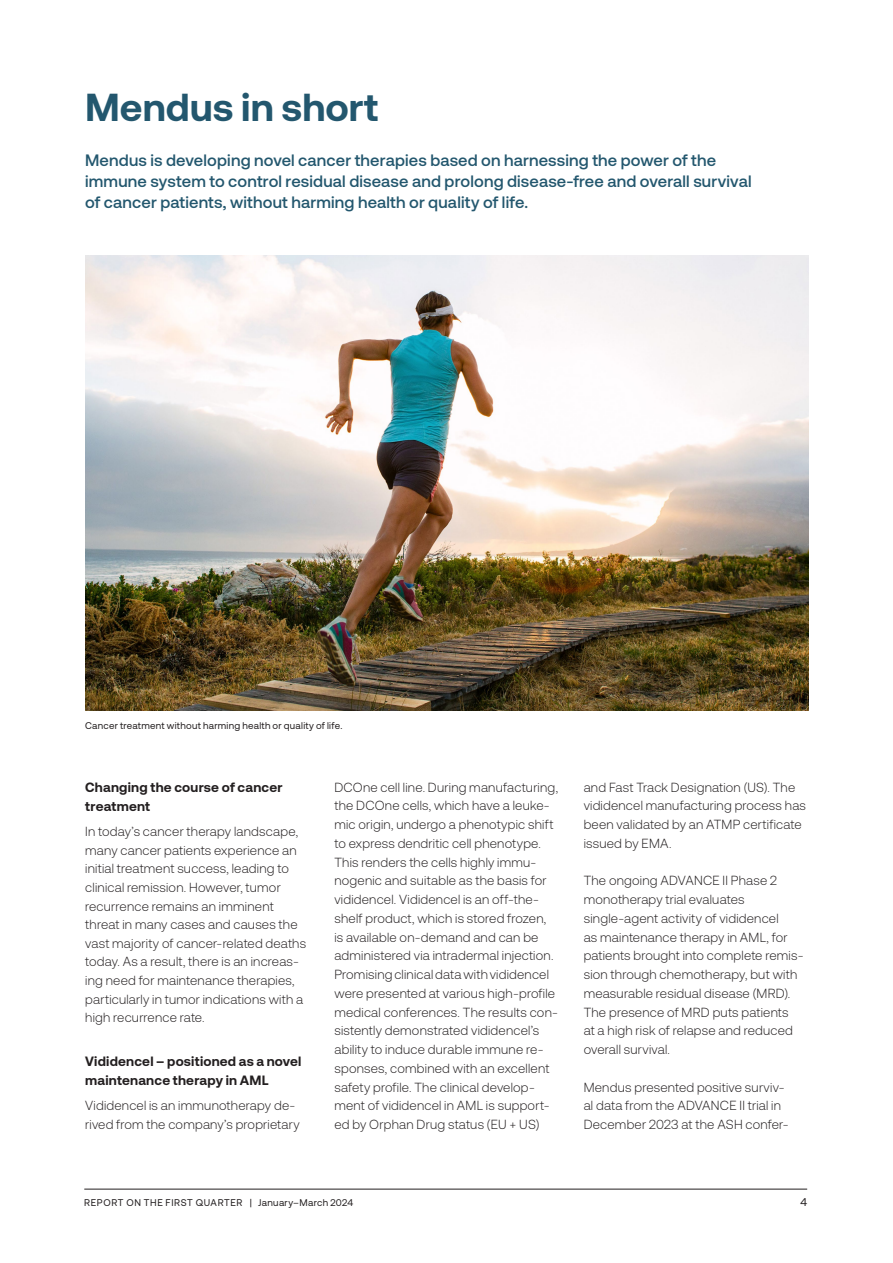
<style>
.page{position:relative;width:893px;height:1263px;background:#fff}
.page>*{position:absolute;margin:0;border:0;box-sizing:border-box;transform-origin:0 0}
.Mendus_Rubrik{font:700 39px "Aeonik";letter-spacing:.005em;color:#23576e}
.Mendus_ingress_blå{font:500 16.5px/21px "Aeonik";letter-spacing:.01em;color:#23576e}
.mellis_mell{font:700 13.5px/18.6px "Aeonik";letter-spacing:.015em;color:#231f20}
.Mendus_Brödtext{font:300 13.2px/18.8px "Aeonik";letter-spacing:.015em;color:#231f20}
.t1{font:11.25px "Aeonik";color:#231f20}
.nottabell{font:9.75px "Aeonik";letter-spacing:.03em;color:#231f20}
.nottabell-2{font:9.75px "Aeonik";letter-spacing:.055em;color:#231f20}
</style>
<div class="page">
<hr style="left:84px;top:1189px;width:723px;height:1px;background:#231f20">
<img style="left:85px;top:255px;width:724px;height:456px">
<p class="Mendus_Rubrik" style="left:85px;top:86px;width:295px">Mendus in short</p>
<p class="Mendus_ingress_blå" style="left:85px;top:150px;width:668px">Mendus is developing novel cancer therapies based on harnessing the power of the immune system to control residual disease and prolong disease-free and overall survival of cancer patients, without harming health or quality of life.</p>
<p class="nottabell" style="left:85px;top:720px;width:259px">Cancer treatment without harming health or quality of life.</p>
<p class="mellis_mell" style="left:85px;top:778px;width:199px">Changing the course of cancer treatment</p>
<p class="Mendus_Brödtext" style="left:85px;top:822px;width:222px">In today’s cancer therapy landscape, many cancer patients experience an initial treatment success, leading to clinical remission. However, tumor recurrence remains an imminent threat in many cases and causes the vast majority of cancer-related deaths today. As a result, there is an increas&shy;ing need for maintenance therapies, particularly in tumor indications with a high recurrence rate.</p>
<p class="mellis_mell" style="left:85px;top:1052px;width:218px">Vididencel – positioned as a novel maintenance therapy in AML</p>
<p class="Mendus_Brödtext" style="left:85px;top:1096px;width:216px">Vididencel is an immunotherapy de&shy;rived from the company’s proprietary</p>
<p class="Mendus_Brödtext" style="left:334px;top:778px;width:225px">DCOne cell line. During manufacturing, the DCOne cells, which have a leuke&shy;mic origin, undergo a phenotypic shift to express dendritic cell phenotype.<br>This renders the cells highly immu&shy;nogenic and suitable as the basis for vididencel. Vididencel is an off-the&shy;shelf product, which is stored frozen, is available on-demand and can be administered via intradermal injection.</p>
<p class="Mendus_Brödtext" style="left:334px;top:965px;width:225px">Promising clinical data with vididencel were presented at various high-profile medical conferences. The results con&shy;sistently demonstrated vididencel’s ability to induce durable immune re&shy;sponses, combined with an excellent safety profile. The clinical develop&shy;ment of vididencel in AML is support&shy;ed by Orphan Drug status (EU + US)</p>
<p class="Mendus_Brödtext" style="left:584px;top:778px;width:224px">and Fast Track Designation (US). The vididencel manufacturing process has been validated by an ATMP certificate issued by EMA.</p>
<p class="Mendus_Brödtext" style="left:584px;top:871px;width:221px">The ongoing ADVANCE II Phase 2 monotherapy trial evaluates single-agent activity of vididencel<br>as maintenance therapy in AML, for patients brought into complete remis&shy;sion through chemotherapy, but with measurable residual disease (MRD).<br>The presence of MRD puts patients<br>at a high risk of relapse and reduced overall survival.</p>
<p class="Mendus_Brödtext" style="left:584px;top:1077px;width:206px">Mendus presented positive surviv&shy;al data from the ADVANCE II trial in<br>December 2023 at the ASH confer-</p>
<p class="nottabell-2" style="left:84px;top:1197px;width:271px">REPORT ON THE FIRST QUARTER | January–March 2024</p>
<p class="t1" style="left:801px;top:1196px;width:8px">4</p>
</div>
